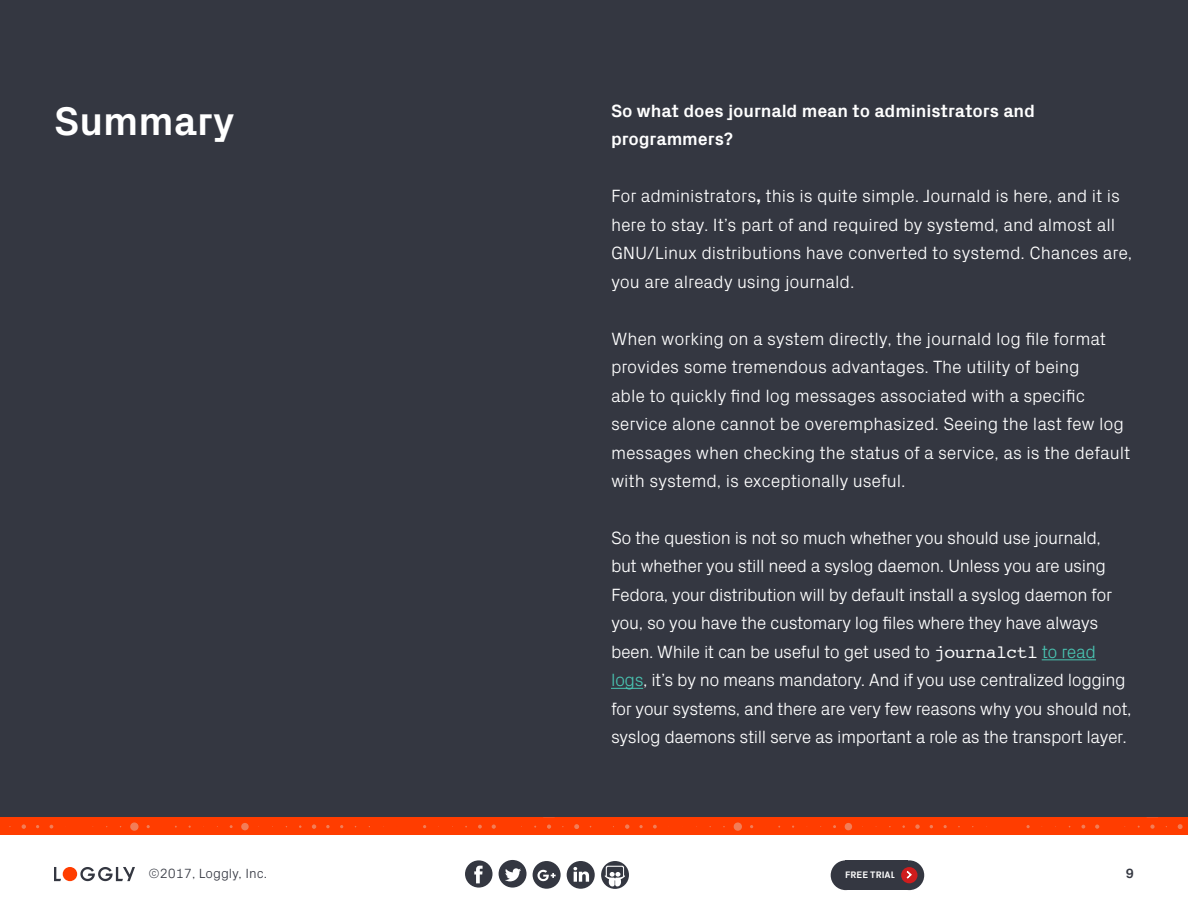
<style>
.page{position:relative;width:1188px;height:918px;background:#fff}
.page>*{position:absolute;margin:0;border:0;box-sizing:border-box;transform-origin:0 0}
.t1{font:700 40.5px "Px Grotesk";color:#fff}
.t2{font:300 18px/28.5px "Px Grotesk";letter-spacing:-.015em;color:#fff}
.t3{font:700 18px/28.5px "Px Grotesk";letter-spacing:-.005em;color:#fff}
.t4{font:300 13.5px "Px Grotesk";color:#343741}
.t5{font:700 13.5px "Px Grotesk";color:#343741}
.t6{font:700 9.6px "Px Grotesk";color:#fff}
.s1{font-weight:700}
.s2{font-family:"Courier";font-weight:400}
.s3{color:#49c3b1}
.s4{font-family:"Letter Gothic Std";font-size:9px}
</style>
<div class="page">
<svg style="left:54px;top:867px;width:7px;height:14px"></svg>
<div style="left:63px;top:867px;width:14px;height:14px;background:#ff3d00;border-radius:50%"></div>
<svg style="left:80px;top:867px;width:55px;height:14px"></svg>
<div style="left:0;top:816px;width:1188px;height:19px;background:#ff3d00"></div>
<svg style="left:543px;top:816px;width:12px;height:1px"></svg>
<div style="left:241px;top:823px;width:8px;height:7px;background:#f27d57;border-radius:50%"></div>
<svg style="left:312px;top:824px;width:4px;height:5px"></svg>
<svg style="left:326px;top:825px;width:4px;height:3px"></svg>
<svg style="left:22px;top:824px;width:4px;height:5px"></svg>
<svg style="left:50px;top:825px;width:3px;height:4px"></svg>
<svg style="left:130px;top:822px;width:9px;height:9px"></svg>
<svg style="left:478px;top:825px;width:4px;height:4px"></svg>
<svg style="left:492px;top:825px;width:4px;height:4px"></svg>
<svg style="left:547px;top:825px;width:4px;height:4px"></svg>
<svg style="left:574px;top:824px;width:5px;height:5px"></svg>
<div style="left:845px;top:823px;width:7px;height:7px;background:#f27d57;border-radius:50%"></div>
<svg style="left:915px;top:824px;width:5px;height:5px"></svg>
<svg style="left:625px;top:824px;width:4px;height:5px"></svg>
<svg style="left:653px;top:825px;width:4px;height:4px"></svg>
<svg style="left:734px;top:822px;width:8px;height:9px"></svg>
<svg style="left:1081px;top:825px;width:4px;height:4px"></svg>
<svg style="left:1095px;top:825px;width:4px;height:4px"></svg>
<svg style="left:1150px;top:825px;width:5px;height:4px"></svg>
<svg style="left:1178px;top:824px;width:5px;height:5px"></svg>
<div style="left:845px;top:860px;width:63px;height:30px;background:#343741"></div>
<div style="left:831px;top:860px;width:30px;height:30px;background:#343741;border-radius:50%"></div>
<div style="left:894px;top:860px;width:30px;height:30px;background:#343741;border-radius:50%"></div>
<div style="left:901px;top:867px;width:17px;height:16px;background:#cf1d1d;border-radius:50%"></div>
<svg style="left:906px;top:871px;width:6px;height:8px"></svg>
<div style="left:465px;top:860px;width:28px;height:28px;background:#343741;border-radius:50%"></div>
<svg style="left:474px;top:866px;width:9px;height:17px"></svg>
<div style="left:499px;top:860px;width:28px;height:28px;background:#343741;border-radius:50%"></div>
<svg style="left:505px;top:868px;width:16px;height:13px"></svg>
<div style="left:533px;top:861px;width:28px;height:28px;background:#343741;border-radius:50%"></div>
<svg style="left:537px;top:870px;width:19px;height:12px"></svg>
<div style="left:567px;top:861px;width:28px;height:28px;background:#343741;border-radius:50%"></div>
<svg style="left:573px;top:867px;width:16px;height:15px"></svg>
<svg style="left:601px;top:861px;width:28px;height:28px"></svg>
<div style="left:0;top:0;width:1188px;height:816px;background:#343741"></div>
<hr style="left:1042px;top:659px;width:54px;height:1px;background:#49c3b1">
<hr style="left:611px;top:688px;width:32px;height:1px;background:#49c3b1">
<h1 class="t1" style="left:54px;top:92px;width:182px">Summary</h1>
<p class="t3" style="left:611px;top:95px;width:426px">So what does journald mean to administrators and programmers?</p>
<p class="t2" style="left:611px;top:180px;width:523px">For administrators<span class="s1">,</span> this is quite simple. Journald is here, and it is here to stay. It’s part of and required by systemd, and almost all GNU/Linux distributions have converted to systemd. Chances are, you are already using journald.</p>
<p class="t2" style="left:611px;top:323px;width:521px">When working on a system directly, the journald log file format provides some tremendous advantages. The utility of being<br>able to quickly find log messages associated with a specific service alone cannot be overemphasized. Seeing the last few log messages when checking the status of a service, as is the default with systemd, is exceptionally useful.</p>
<p class="t2" style="left:611px;top:522px;width:522px">So the question is not so much whether you should use journald,<br>but whether you still need a syslog daemon. Unless you are using Fedora, your distribution will by default install a syslog daemon for you, so you have the customary log files where they have always been. While it can be useful to get used to <span class="s2">journalctl</span> <span class="s3">to read logs</span>, it’s by no means mandatory. And if you use centralized logging for your systems, and there are very few reasons why you should not, syslog daemons still serve as important a role as the transport layer.</p>
<p class="t4" style="left:148px;top:863px;width:120px">©2017, Loggly, Inc.</p>
<p class="t6" style="left:845px;top:868px;width:68px">FREE TRIAL <span class="s4">&gt;</span></p>
<p class="t5" style="left:1126px;top:863px;width:10px">9</p>
</div>
